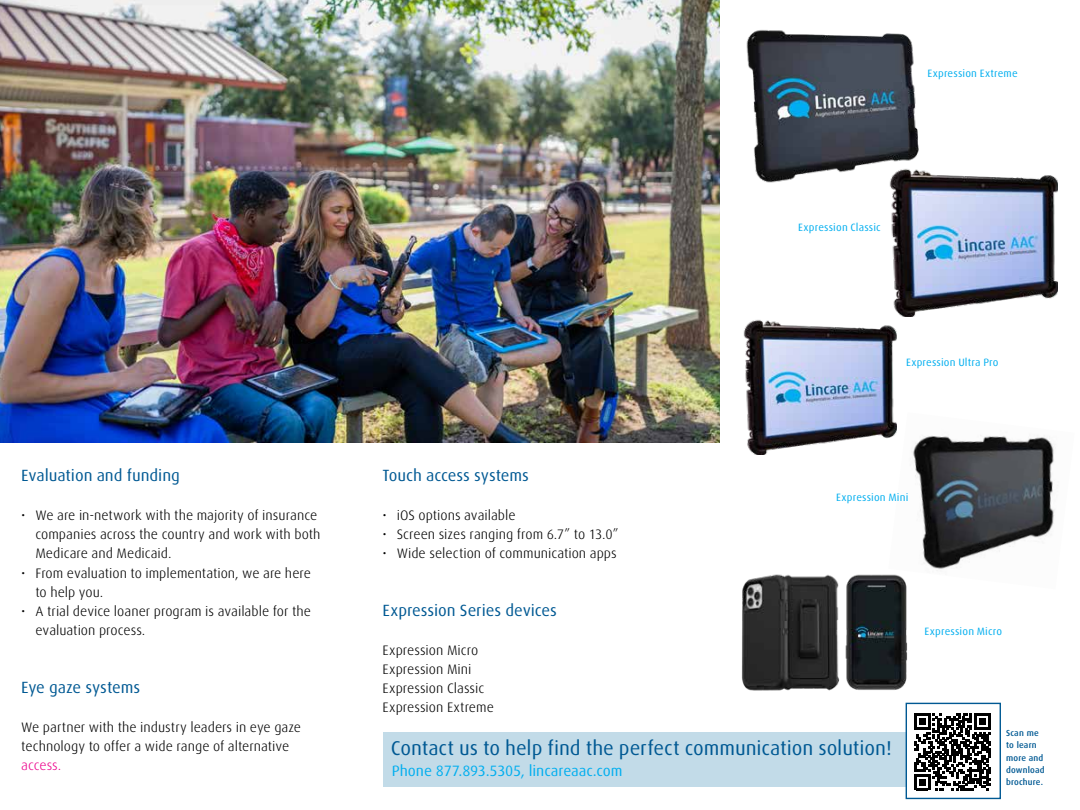
<style>
.page{position:relative;width:1080px;height:810px;background:#fff}
.page>*{position:absolute;margin:0;border:0;box-sizing:border-box;transform-origin:0 0}
.t1{font:20px "Linde Dax Global";letter-spacing:-.005em;color:#005993}
.t2{font:16.25px "Linde Dax Global";letter-spacing:-.005em;color:#005993}
.t3{font:15px "Linde Dax Global";letter-spacing:-.005em;color:#00aeef}
.t4{font:300 13.75px/19.2px "Linde Dax Global";color:#000}
.t5{font:300 13.75px "Linde Dax Global";color:#ec008c}
.t6{font:10.62px "Linde Dax Global";letter-spacing:.015em;color:#00aeef}
.t7{font:500 8.75px/12.2px "Linde Dax Global";letter-spacing:.02em;color:#005993}
</style>
<div class="page">
<img style="left:746px;top:30px;width:173px;height:156px">
<img style="left:890px;top:168px;width:168px;height:148px">
<img style="left:743px;top:319px;width:154px;height:135px">
<img style="left:741px;top:574px;width:167px;height:117px">
<img style="left:0;top:0;width:720px;height:442px">
<img style="left:888px;top:412px;width:167px;height:177px">
<div style="left:383px;top:732px;width:611px;height:55px;background:#c2dbe8"></div>
<div style="left:906px;top:703px;width:94px;height:95px;background:#fff"></div>
<svg style="left:914px;top:714px;width:77px;height:76px"></svg>
<div style="left:906px;top:703px;width:95px;height:96px;border:1px solid #005993"></div>
<p class="t2" style="left:21px;top:466px;width:160px">Evaluation and funding</p>
<p class="t4" style="left:35px;top:505px;width:287px;text-indent:-14px">• We are in-network with the majority of insurance companies across the country and work with both<br>Medicare and Medicaid.</p>
<p class="t4" style="left:35px;top:563px;width:277px;text-indent:-14px">• From evaluation to implementation, we are here to help you.</p>
<p class="t4" style="left:35px;top:602px;width:277px;text-indent:-14px">• A trial device loaner program is available for the evaluation process.</p>
<p class="t2" style="left:21px;top:678px;width:120px">Eye gaze systems</p>
<p class="t4" style="left:21px;top:717px;width:281px">We partner with the industry leaders in eye gaze technology to offer a wide range of alternative</p>
<p class="t5" style="left:21px;top:757px;width:42px">access.</p>
<p class="t2" style="left:382px;top:466px;width:148px">Touch access systems</p>
<p class="t4" style="left:382px;top:505px;width:135px">• iOS options available</p>
<p class="t4" style="left:382px;top:525px;width:238px">• Screen sizes ranging from 6.7” to 13.0”</p>
<p class="t4" style="left:382px;top:544px;width:236px">• Wide selection of communication apps</p>
<p class="t2" style="left:382px;top:601px;width:176px">Expression Series devices</p>
<p class="t4" style="left:382px;top:640px;width:113px">Expression Micro<br>Expression Mini<br>Expression Classic<br>Expression Extreme</p>
<p class="t6" style="left:927px;top:67px;width:92px">Expression Extreme</p>
<p class="t6" style="left:798px;top:221px;width:84px">Expression Classic</p>
<p class="t6" style="left:906px;top:356px;width:94px">Expression Ultra Pro</p>
<p class="t6" style="left:836px;top:491px;width:74px">Expression Mini</p>
<p class="t6" style="left:925px;top:625px;width:79px">Expression Micro</p>
<h1 class="t1" style="left:391px;top:737px;width:502px">Contact us to help find the perfect communication solution!</h1>
<p class="t3" style="left:392px;top:762px;width:232px">Phone 877.893.5305, lincareaac.com</p>
<p class="t7" style="left:1006px;top:727px;width:40px">Scan me to learn more and download brochure.</p>
</div>
